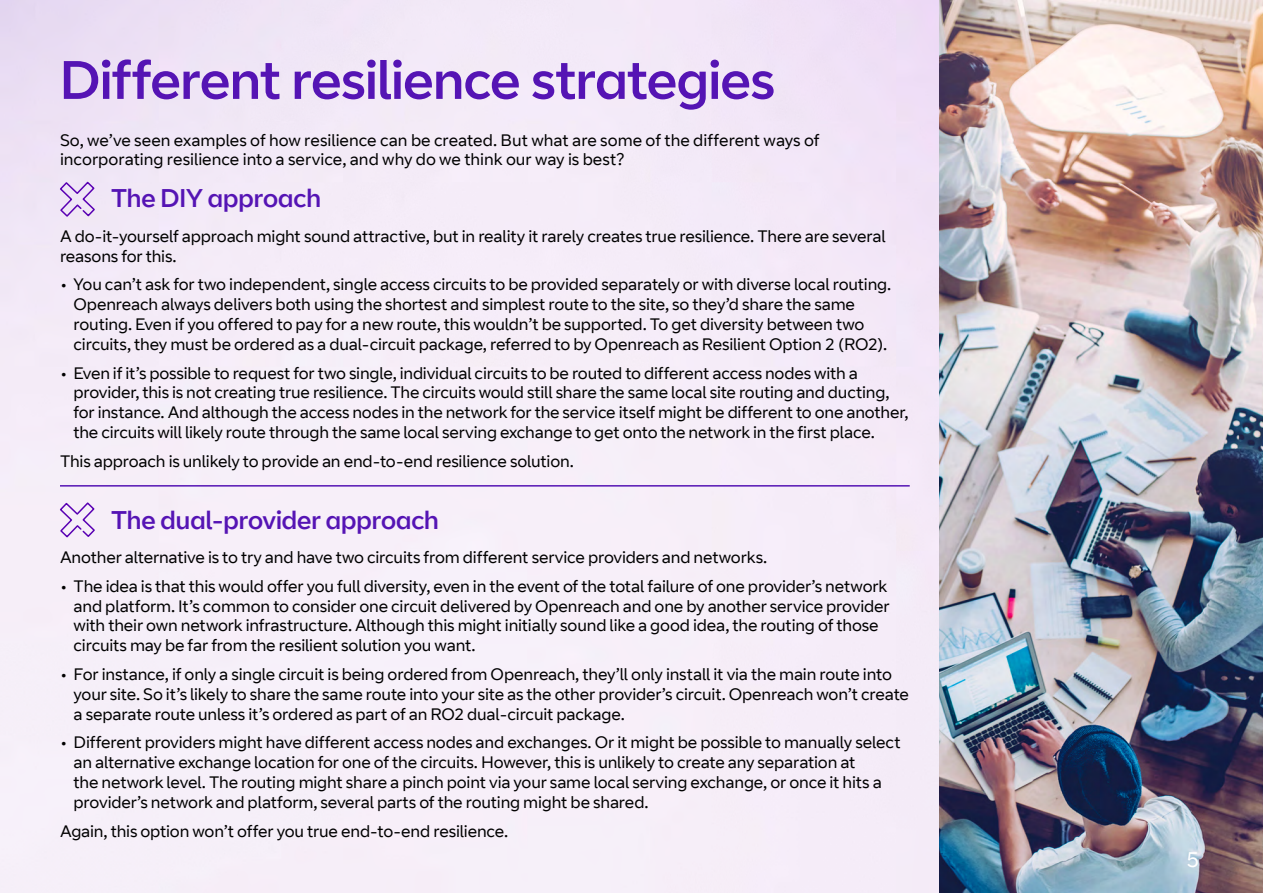
<style>
.page{position:relative;width:1263px;height:893px;background:#fff}
.page>*{position:absolute;margin:0;border:0;box-sizing:border-box;transform-origin:0 0}
.t1{font:54px "BT Curve Headline";letter-spacing:-.01em;color:#5514b4}
.t2{font:25.5px "BT Curve Headline";color:#5514b4}
.t3{font:21.6px "BT Curve";color:#fff}
.t4{font:16.5px/19.8px "BT Curve";letter-spacing:-.01em;color:#000}
</style>
<div class="page">
<img style="left:0;top:0;width:940px;height:893px">
<img style="left:940px;top:0;width:323px;height:893px">
<svg style="left:58px;top:180px;width:38px;height:38px"></svg>
<hr style="left:60px;top:485px;width:850px;height:2px;background:#5514b4">
<svg style="left:58px;top:501px;width:38px;height:38px"></svg>
<h1 class="t1" style="left:60px;top:48px;width:716px">Different resilience strategies</h1>
<p class="t4" style="left:60px;top:131px;width:761px">So, we’ve seen examples of how resilience can be created. But what are some of the different ways of incorporating resilience into a service, and why do we think our way is best?</p>
<h2 class="t2" style="left:111px;top:183px;width:211px">The DIY approach</h2>
<p class="t4" style="left:60px;top:227px;width:827px">A do-it-yourself approach might sound attractive, but in reality it rarely creates true resilience. There are several reasons for this.</p>
<p class="t4" style="left:74px;top:275px;width:819px;text-indent:-14px">• You can’t ask for two independent, single access circuits to be provided separately or with diverse local routing.<br>Openreach always delivers both using the shortest and simplest route to the site, so they’d share the same routing. Even if you offered to pay for a new route, this wouldn’t be supported. To get diversity between two circuits, they must be ordered as a dual-circuit package, referred to by Openreach as Resilient Option 2 (RO2).</p>
<p class="t4" style="left:73px;top:363px;width:836px;text-indent:-13px">• Even if it’s possible to request for two single, individual circuits to be routed to different access nodes with a provider, this is not creating true resilience. The circuits would still share the same local site routing and ducting, for instance. And although the access nodes in the network for the service itself might be different to one another, the circuits will likely route through the same local serving exchange to get onto the network in the first place.</p>
<p class="t4" style="left:60px;top:452px;width:515px">This approach is unlikely to provide an end-to-end resilience solution.</p>
<h2 class="t2" style="left:111px;top:504px;width:329px">The dual-provider approach</h2>
<p class="t4" style="left:60px;top:548px;width:709px">Another alternative is to try and have two circuits from different service providers and networks.</p>
<p class="t4" style="left:74px;top:577px;width:817px;text-indent:-14px">• The idea is that this would offer you full diversity, even in the event of the total failure of one provider’s network and platform. It’s common to consider one circuit delivered by Openreach and one by another service provider with their own network infrastructure. Although this might initially sound like a good idea, the routing of those circuits may be far from the resilient solution you want.</p>
<p class="t4" style="left:74px;top:665px;width:837px;text-indent:-14px">• For instance, if only a single circuit is being ordered from Openreach, they’ll only install it via the main route into your site. So it’s likely to share the same route into your site as the other provider’s circuit. Openreach won’t create a separate route unless it’s ordered as part of an RO2 dual-circuit package.</p>
<p class="t4" style="left:74px;top:733px;width:829px;text-indent:-14px">• Different providers might have different access nodes and exchanges. Or it might be possible to manually select an alternative exchange location for one of the circuits. However, this is unlikely to create any separation at<br>the network level. The routing might share a pinch point via your same local serving exchange, or once it hits a provider’s network and platform, several parts of the routing might be shared.</p>
<p class="t4" style="left:60px;top:821px;width:450px">Again, this option won’t offer you true end-to-end resilience.</p>
<h3 class="t3" style="left:1186px;top:846px;width:15px">5</h3>
</div>
